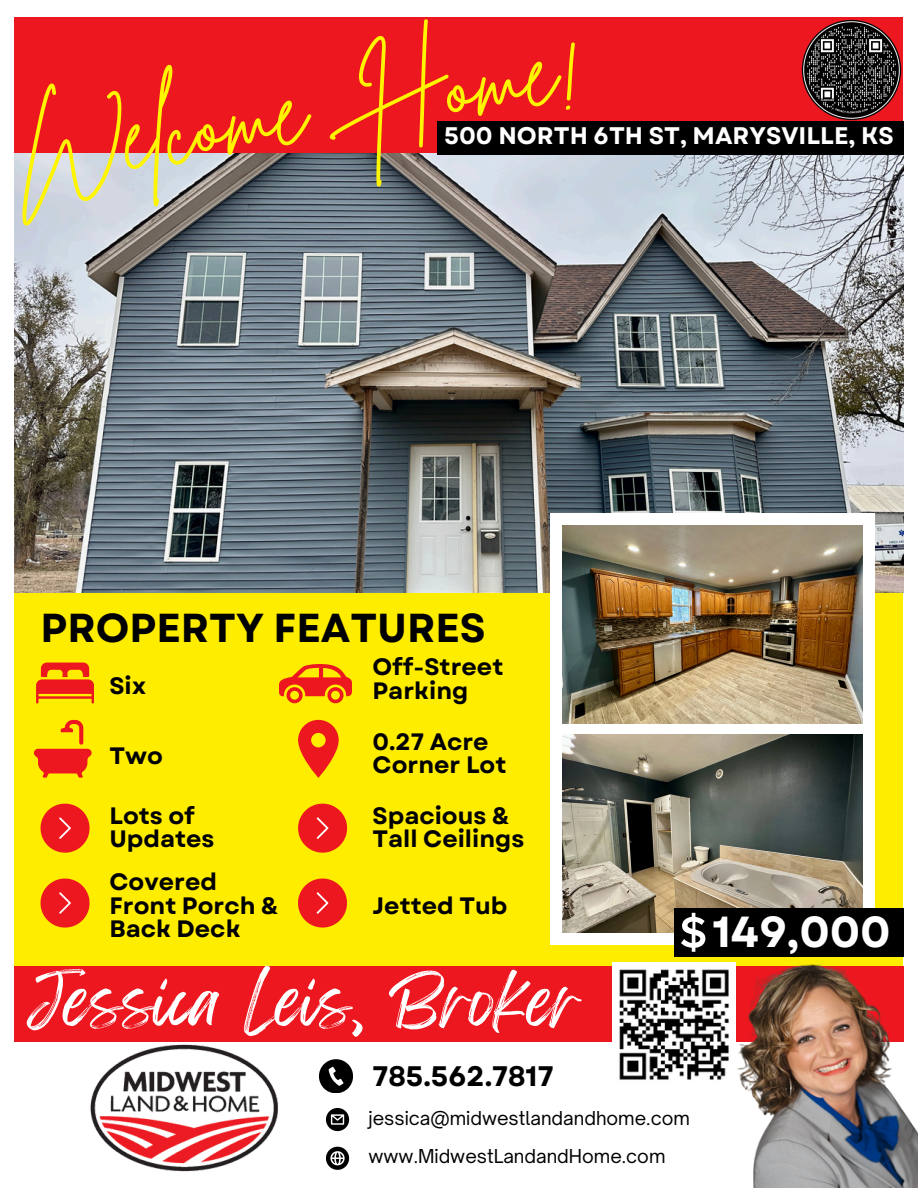
<style>
.page{position:relative;width:918px;height:1188px;background:#fff}
.page>*{position:absolute;margin:0;border:0;box-sizing:border-box;transform-origin:0 0}
.t1{font:97.5px "Brittany Signature";color:#fff500}
.t2{font:58.5px "Feeling Passionate";color:#fff}
.t3{font:700 43.35px "Garet";color:#fff}
.t4{font:700 40.35px "Garet";color:#000}
.t5{font:700 28.2px "Garet";color:#000}
.t6{font:700 24px "Garet";color:#fff}
.t7{font:700 23.7px/23.7px "Garet";color:#000}
.t8{font:18.3px "Open Sauce One";color:#000}
</style>
<div class="page">
<div style="left:15px;top:568px;width:888px;height:420px;background:#ffed00"></div>
<div style="left:15px;top:966px;width:888px;height:75px;background:#ed171f"></div>
<div style="left:15px;top:17px;width:888px;height:138px;background:#ed171f"></div>
<img style="left:15px;top:154px;width:888px;height:439px">
<svg style="left:326px;top:1147px;width:23px;height:23px"></svg>
<svg style="left:319px;top:1059px;width:34px;height:34px"></svg>
<svg style="left:326px;top:1108px;width:23px;height:23px"></svg>
<div style="left:550px;top:513px;width:324px;height:431px;background:#fff"></div>
<img style="left:562px;top:526px;width:301px;height:198px">
<img style="left:562px;top:734px;width:301px;height:198px">
<img style="left:90px;top:1044px;width:188px;height:128px">
<img style="left:736px;top:964px;width:182px;height:224px">
<img style="left:612px;top:963px;width:124px;height:117px">
<svg style="left:41px;top:804px;width:49px;height:49px"></svg>
<svg style="left:279px;top:663px;width:73px;height:40px"></svg>
<svg style="left:34px;top:720px;width:58px;height:58px"></svg>
<svg style="left:36px;top:663px;width:58px;height:40px"></svg>
<svg style="left:298px;top:720px;width:41px;height:58px"></svg>
<svg style="left:298px;top:804px;width:49px;height:49px"></svg>
<img style="left:799px;top:19px;width:105px;height:103px">
<div style="left:437px;top:122px;width:466px;height:33px;background:#000"></div>
<div style="left:674px;top:908px;width:229px;height:48px;background:#000"></div>
<svg style="left:681px;top:913px;width:24px;height:39px"></svg>
<svg style="left:41px;top:879px;width:49px;height:49px"></svg>
<svg style="left:298px;top:879px;width:49px;height:49px"></svg>
<p class="t1" style="left:3px;top:91px;width:579px;rotate:-9deg">Welcome Home!</p>
<p class="t6" style="left:444px;top:118px;width:451px">500 NORTH 6TH ST, MARYSVILLE, KS</p>
<h1 class="t4" style="left:41px;top:599px;width:447px">PROPERTY FEATURES</h1>
<p class="t7" style="left:109px;top:674px;width:38px">Six</p>
<p class="t7" style="left:373px;top:655px;width:132px">Off-Street<br>Parking</p>
<p class="t7" style="left:373px;top:730px;width:135px">0.27 Acre<br>Corner Lot</p>
<h5 class="t7" style="left:109px;top:744px;width:55px">Two</h5>
<p class="t7" style="left:109px;top:804px;width:107px">Lots of<br>Updates</p>
<p class="t7" style="left:109px;top:870px;width:171px">Covered<br>Front Porch &amp;<br>Back Deck</p>
<p class="t7" style="left:373px;top:803px;width:153px">Spacious &amp;<br>Tall Ceilings</p>
<p class="t7" style="left:373px;top:894px;width:136px">Jetted Tub</p>
<p class="t2" style="left:27px;top:954px;width:554px">Jessica Leis, Broker</p>
<p class="t5" style="left:373px;top:1056px;width:183px">785.562.7817</p>
<h3 class="t8" style="left:369px;top:1107px;width:323px">jessica@midwestlandandhome.com</h3>
<p class="t8" style="left:369px;top:1145px;width:298px">www.MidwestLandandHome.com</p>
<p class="t3" style="left:712px;top:901px;width:180px">149,000</p>
</div>
